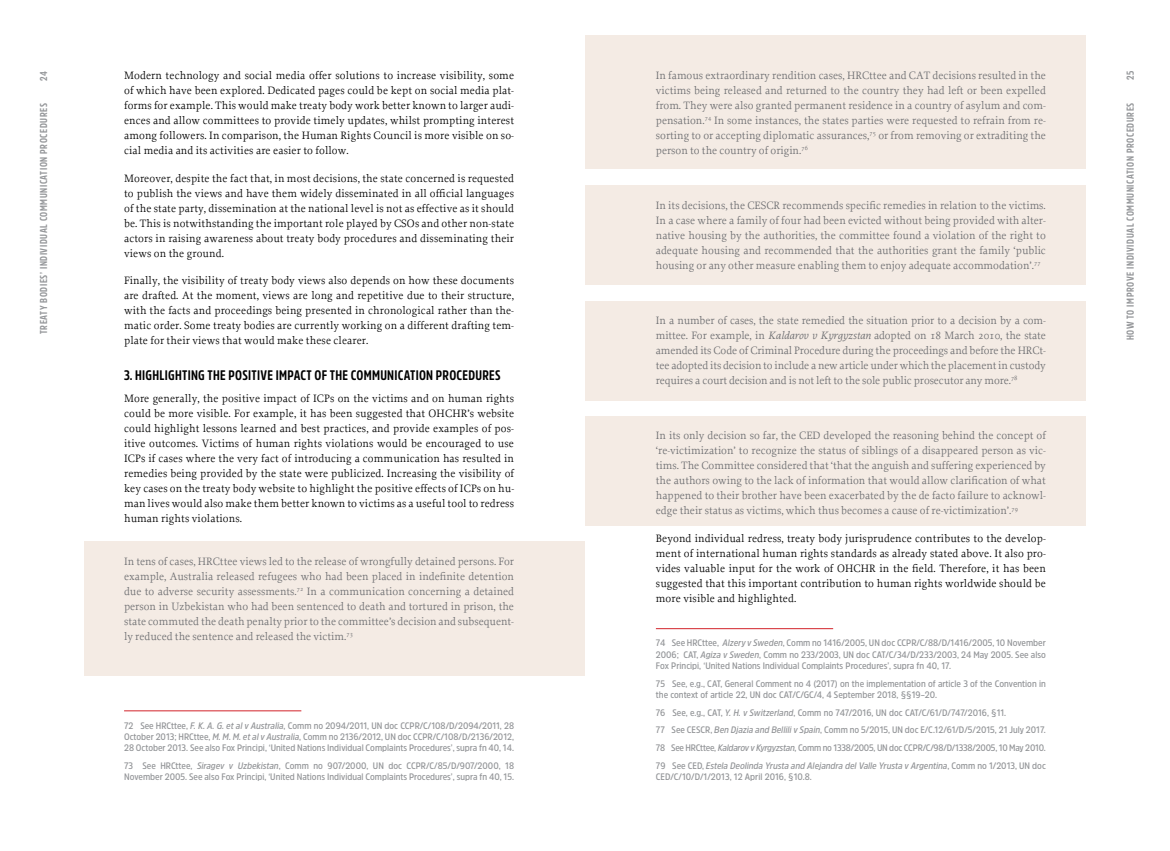
<style>
.page{position:relative;width:1170px;height:851px;background:#fff}
.page>*{position:absolute;margin:0;border:0;box-sizing:border-box;transform-origin:0 0}
.t1{font:700 13.75px "Amsi Pro Cond";letter-spacing:.02em;color:#000}
.t2{font:11.25px/15px "Proforma";letter-spacing:.01em;color:#000;text-align:justify}
.t3{font:11.25px/15px "Proforma";color:#6d6e71;text-align:justify}
.t4{font:700 10px "Amsi Pro Cond";letter-spacing:.06em;color:#939598}
.t5{font:600 9.38px/11.2px "Amsi Pro Narw";color:#939598}
.s1{font-style:italic}
</style>
<div class="page">
<div style="left:84px;top:541px;width:501px;height:135px;background:#f4ebe4"></div>
<div style="left:585px;top:35px;width:500px;height:134px;background:#f4ebe4"></div>
<div style="left:585px;top:185px;width:500px;height:100px;background:#f4ebe4"></div>
<div style="left:585px;top:300px;width:500px;height:100px;background:#f4ebe4"></div>
<div style="left:585px;top:416px;width:500px;height:109px;background:#f4ebe4"></div>
<hr style="left:656px;top:628px;width:177px;height:1px;background:#d2232a">
<hr style="left:124px;top:710px;width:177px;height:1px;background:#d2232a">
<p class="t4" style="left:37px;top:80px;width:11px;rotate:-90deg">24</p>
<p class="t3" style="left:656px;top:68px;width:391px">In famous extraordinary rendition cases, HRCttee and CAT decisions resulted in the victims being released and returned to the country they had left or been expelled from. They were also granted permanent residence in a country of asylum and com&shy;pensation.<sup>74</sup> In some instances, the states parties were requested to refrain from re&shy;sorting to or accepting diplomatic assurances,<sup>75</sup> or from removing or extraditing the person to the country of origin.<sup>76</sup></p>
<p class="t2" style="left:124px;top:68px;width:391px">Modern technology and social media offer solutions to increase visibility, some of which have been explored. Dedicated pages could be kept on social media plat&shy;forms for example. This would make treaty body work better known to larger audi&shy;ences and allow committees to provide timely updates, whilst prompting interest among followers. In comparison, the Human Rights Council is more visible on so&shy;cial media and its activities are easier to follow.</p>
<p class="t2" style="left:124px;top:170px;width:391px">Moreover, despite the fact that, in most decisions, the state concerned is requested to publish the views and have them widely disseminated in all official languages of the state party, dissemination at the national level is not as effective as it should be. This is notwithstanding the important role played by CSOs and other non-state actors in raising awareness about treaty body procedures and disseminating their views on the ground.</p>
<p class="t2" style="left:124px;top:273px;width:391px">Finally, the visibility of treaty body views also depends on how these documents are drafted. At the moment, views are long and repetitive due to their structure, with the facts and proceedings being presented in chronological rather than the&shy;matic order. Some treaty bodies are currently working on a different drafting tem&shy;plate for their views that would make these clearer.</p>
<p class="t1" style="left:124px;top:366px;width:378px">3. HIGHLIGHTING THE POSITIVE IMPACT OF THE COMMUNICATION PROCEDURES</p>
<p class="t2" style="left:124px;top:391px;width:391px">More generally, the positive impact of ICPs on the victims and on human rights could be more visible. For example, it has been suggested that OHCHR’s website could highlight lessons learned and best practices, and provide examples of pos&shy;itive outcomes. Victims of human rights violations would be encouraged to use ICPs if cases where the very fact of introducing a communication has resulted in remedies being provided by the state were publicized. Increasing the visibility of key cases on the treaty body website to highlight the positive effects of ICPs on hu&shy;man lives would also make them better known to victims as a useful tool to redress human rights violations.</p>
<p class="t3" style="left:124px;top:553px;width:391px">In tens of cases, HRCttee views led to the release of wrongfully detained persons. For example, Australia released refugees who had been placed in indefinite detention due to adverse security assessments.<sup>72</sup> In a communication concerning a detained person in Uzbekistan who had been sentenced to death and tortured in prison, the state commuted the death penalty prior to the committee’s decision and subsequent&shy;ly reduced the sentence and released the victim.<sup>73</sup></p>
<p class="t4" style="left:37px;top:334px;width:232px;rotate:-90deg">TREATY BODIES’ INDIVIDUAL COMMUNICATION PROCEDURES</p>
<p class="t3" style="left:656px;top:198px;width:391px">In its decisions, the CESCR recommends specific remedies in relation to the victims.<br>In a case where a family of four had been evicted without being provided with alter&shy;native housing by the authorities, the committee found a violation of the right to adequate housing and recommended that the authorities grant the family ‘public housing or any other measure enabling them to enjoy adequate accommodation’.<sup>77</sup></p>
<p class="t3" style="left:656px;top:313px;width:391px">In a number of cases, the state remedied the situation prior to a decision by a com&shy;mittee. For example, in <span class="s1">Kaldarov v Kyrgyzstan</span> adopted on 18 March 2010, the state amended its Code of Criminal Procedure during the proceedings and before the HRCt&shy;tee adopted its decision to include a new article under which the placement in custody requires a court decision and is not left to the sole public prosecutor any more.<sup>78</sup></p>
<p class="t3" style="left:656px;top:428px;width:391px">In its only decision so far, the CED developed the reasoning behind the concept of ‘re-victimization’ to recognize the status of siblings of a disappeared person as vic&shy;tims. The Committee considered that ‘that the anguish and suffering experienced by the authors owing to the lack of information that would allow clarification of what happened to their brother have been exacerbated by the de facto failure to acknowl&shy;edge their status as victims, which thus becomes a cause of re-victimization’.<sup>79</sup></p>
<p class="t2" style="left:656px;top:530px;width:391px">Beyond individual redress, treaty body jurisprudence contributes to the develop&shy;ment of international human rights standards as already stated above. It also pro&shy;vides valuable input for the work of OHCHR in the field. Therefore, it has been suggested that this important contribution to human rights worldwide should be more visible and highlighted.</p>
<p class="t5" style="left:656px;top:637px;width:391px;text-align:justify">74 See HRCttee, <span class="s1">Alzery v Sweden</span>, Comm no 1416/2005, UN doc CCPR/C/88/D/1416/2005, 10 November 2006; CAT, <span class="s1">Agiza v Sweden</span>, Comm no 233/2003, UN doc CAT/C/34/D/233/2003, 24 May 2005. See also Fox Principi, ‘United Nations Individual Complaints Procedures’, supra fn 40, 17.</p>
<p class="t5" style="left:656px;top:677px;width:391px">75 See, e.g., CAT, General Comment no 4 (2017) on the implementation of article 3 of the Convention in the context of article 22, UN doc CAT/C/GC/4, 4 September 2018, §§19–20.</p>
<p class="t5" style="left:656px;top:703px;width:391px;line-height:17.8px">76 See, e.g., CAT, <span class="s1">Y. H. v Switzerland</span>, Comm no 747/2016, UN doc CAT/C/61/D/747/2016, §11.<br>77 See CESCR, <span class="s1">Ben Djazia and Bellili v Spain</span>, Comm no 5/2015, UN doc E/C.12/61/D/5/2015, 21 July 2017.<br>78 See HRCttee, <span class="s1">Kaldarov v Kyrgyzstan</span>, Comm no 1338/2005, UN doc CCPR/C/98/D/1338/2005, 10 May 2010.<br>79 See CED, <span class="s1">Estela Deolinda Yrusta and Alejandra del Valle Yrusta v Argentina</span>, Comm no 1/2013, UN doc</p>
<p class="t5" style="left:656px;top:770px;width:157px">CED/C/10/D/1/2013, 12 April 2016, §10.8.</p>
<p class="t5" style="left:124px;top:719px;width:391px;text-align:justify">72 See HRCttee, <span class="s1">F. K. A. G. et al v Australia</span>, Comm no 2094/2011, UN doc CCPR/C/108/D/2094/2011, 28<br>October 2013; HRCttee, <span class="s1">M. M. M. et al v Australia</span>, Comm no 2136/2012, UN doc CCPR/C/108/D/2136/2012, 28 October 2013. See also Fox Principi, ‘United Nations Individual Complaints Procedures’, supra fn 40, 14.</p>
<p class="t5" style="left:124px;top:759px;width:391px">73 See HRCttee, <span class="s1">Siragev v Uzbekistan</span>, Comm no 907/2000, UN doc CCPR/C/85/D/907/2000, 18<br>November 2005. See also Fox Principi, ‘United Nations Individual Complaints Procedures’, supra fn 40, 15.</p>
<p class="t4" style="left:1123px;top:80px;width:11px;rotate:-90deg">25</p>
<p class="t4" style="left:1123px;top:340px;width:239px;rotate:-90deg">HOW TO IMPROVE INDIVIDUAL COMMUNICATION PROCEDURES</p>
</div>
